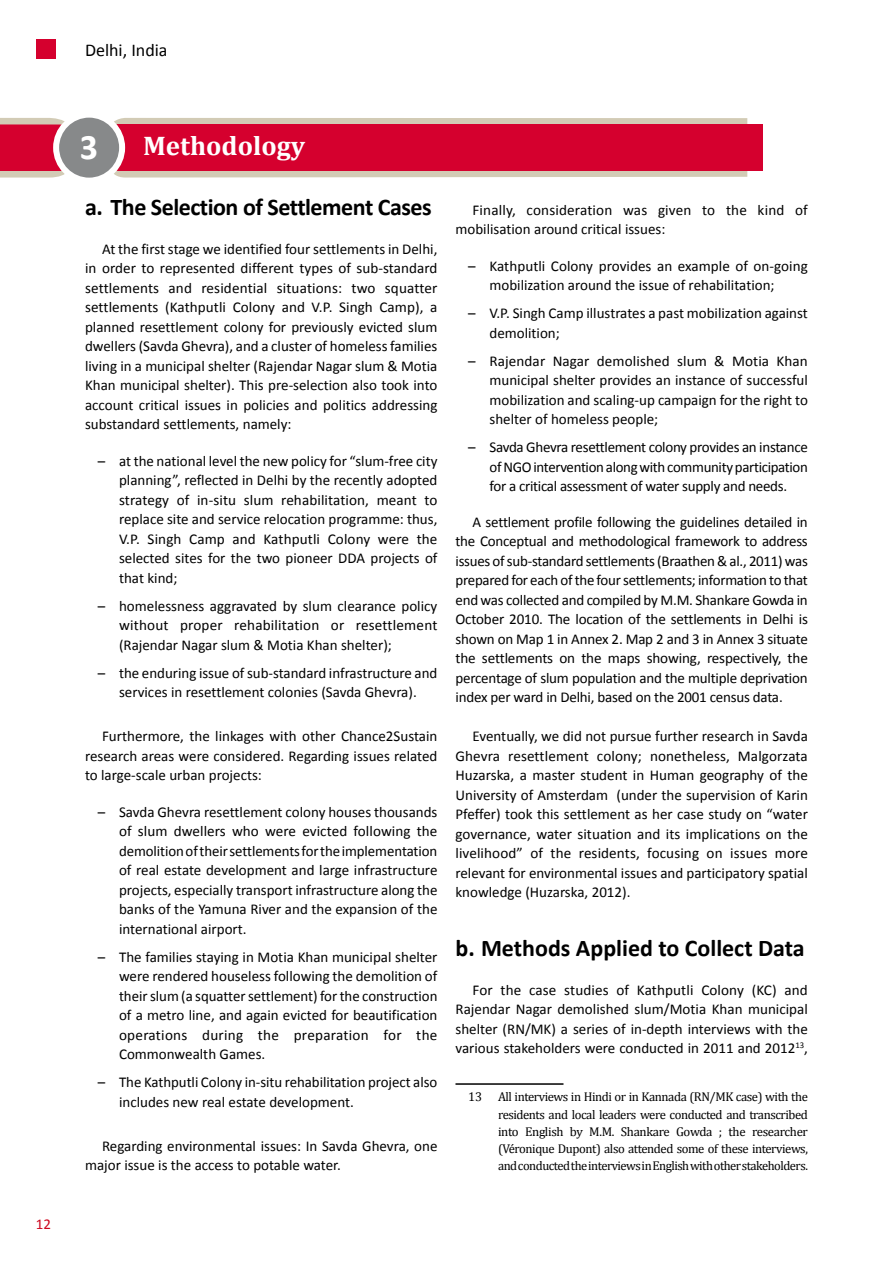
<style>
.page{position:relative;width:893px;height:1263px;background:#fff}
.page>*{position:absolute;margin:0;border:0;box-sizing:border-box;transform-origin:0 0}
.Kapitel_1Zeile__2__I{font:700 36px "Calibri";color:#fff}
.Kapitel_1Zeile__2__I-2{font:700 27px "Cambria";color:#fff}
.Überschrift_abc_Ch3{font:700 24px "Calibri";letter-spacing:-.02em;color:#000}
.Überschrift_abc_Ch3-2{font:700 24px "Calibri";color:#000}
.t1{font:18px "Calibri";color:#000}
.Liste{font:15px/19.5px "Calibri";color:#000;text-align:justify}
.t2{font:15px "Calibri";color:#cd071e}
.Fußnote{font:12.75px/17.2px "Cambria";letter-spacing:-.04em;color:#000;text-align:justify}
</style>
<div class="page">
<hr style="left:455px;top:1083px;width:108px;height:2px;background:#000">
<div style="left:36px;top:39px;width:20px;height:19px;background:#d5002e"></div>
<svg style="left:114px;top:118px;width:633px;height:60px;background:#d5ceba"></svg>
<div style="left:96px;top:124px;width:666px;height:47px;background:#d5002e"></div>
<svg style="left:0;top:118px;width:65px;height:60px;background:#d53653"></svg>
<div style="left:56px;top:115px;width:66px;height:66px;background:#87898a;border-radius:50%"></div>
<div style="left:53px;top:112px;width:72px;height:72px;border:6px solid #fff;border-radius:50%"></div>
<p class="t2" style="left:36px;top:1214px;width:17px">12</p>
<p class="t1" style="left:85px;top:38px;width:84px">Delhi, India</p>
<p class="Kapitel_1Zeile__2__I" style="left:80px;top:124px;width:20px">3</p>
<p class="Kapitel_1Zeile__2__I-2" style="left:143px;top:126px;width:164px">Methodology</p>
<p class="Überschrift_abc_Ch3" style="left:85px;top:191px;width:348px">a. The Selection of Settlement Cases</p>
<p class="Liste" style="left:85px;top:239px;width:354px;text-indent:17px">At the first stage we identified four settlements in Delhi, in order to represented different types of sub-standard settlements and residential situations: two squatter settlements (Kathputli Colony and V.P. Singh Camp), a planned resettlement colony for previously evicted slum dwellers (Savda Ghevra), and a cluster of homeless families living in a municipal shelter (Rajendar Nagar slum &amp; Motia Khan municipal shelter). This pre-selection also took into account critical issues in policies and politics addressing substandard settlements, namely:</p>
<p class="Liste" style="left:119px;top:451px;width:320px;text-indent:-21px">– at the national level the new policy for “slum-free city planning”, reflected in Delhi by the recently adopted strategy of in-situ slum rehabilitation, meant to replace site and service relocation programme: thus, V.P. Singh Camp and Kathputli Colony were the selected sites for the two pioneer DDA projects of that kind;</p>
<p class="Liste" style="left:119px;top:596px;width:320px;text-indent:-21px">– homelessness aggravated by slum clearance policy without proper rehabilitation or resettlement (Rajendar Nagar slum &amp; Motia Khan shelter);</p>
<p class="Liste" style="left:98px;top:663px;width:341px;text-align:center">– the enduring issue of sub-standard infrastructure and services in resettlement colonies (Savda Ghevra).</p>
<p class="Liste" style="left:85px;top:726px;width:354px;text-indent:17px">Furthermore, the linkages with other Chance2Sustain research areas were considered. Regarding issues related to large-scale urban projects:</p>
<p class="Liste" style="left:119px;top:802px;width:320px;text-indent:-21px">– Savda Ghevra resettlement colony houses thousands of slum dwellers who were evicted following the demolition of their settlements for the implementation of real estate development and large infrastructure projects, especially transport infrastructure along the banks of the Yamuna River and the expansion of the international airport.</p>
<p class="Liste" style="left:119px;top:947px;width:320px;text-indent:-21px">– The families staying in Motia Khan municipal shelter were rendered houseless following the demolition of their slum (a squatter settlement) for the construction of a metro line, and again evicted for beautification operations during the preparation for the Commonwealth Games.</p>
<p class="Liste" style="left:119px;top:1072px;width:320px;text-indent:-21px">– The Kathputli Colony in-situ rehabilitation project also includes new real estate development.</p>
<p class="Liste" style="left:85px;top:1136px;width:354px;text-indent:17px">Regarding environmental issues: In Savda Ghevra, one major issue is the access to potable water.</p>
<p class="Liste" style="left:455px;top:200px;width:354px;text-indent:17px">Finally, consideration was given to the kind of mobilisation around critical issues:</p>
<p class="Liste" style="left:489px;top:256px;width:320px;text-indent:-21px">– Kathputli Colony provides an example of on-going mobilization around the issue of rehabilitation;</p>
<p class="Liste" style="left:489px;top:303px;width:320px;text-indent:-21px">– V.P. Singh Camp illustrates a past mobilization against demolition;</p>
<p class="Liste" style="left:489px;top:351px;width:320px;text-indent:-21px">– Rajendar Nagar demolished slum &amp; Motia Khan municipal shelter provides an instance of successful mobilization and scaling-up campaign for the right to shelter of homeless people;</p>
<p class="Liste" style="left:489px;top:437px;width:320px;text-indent:-21px">– Savda Ghevra resettlement colony provides an instance of NGO intervention along with community participation for a critical assessment of water supply and needs.</p>
<p class="Liste" style="left:455px;top:512px;width:354px;text-indent:17px">A settlement profile following the guidelines detailed in the Conceptual and methodological framework to address issues of sub-standard settlements (Braathen &amp; al., 2011) was prepared for each of the four settlements; information to that end was collected and compiled by M.M. Shankare Gowda in October 2010. The location of the settlements in Delhi is shown on Map 1 in Annex 2. Map 2 and 3 in Annex 3 situate the settlements on the maps showing, respectively, the percentage of slum population and the multiple deprivation index per ward in Delhi, based on the 2001 census data.</p>
<p class="Liste" style="left:455px;top:726px;width:354px;text-indent:17px">Eventually, we did not pursue further research in Savda Ghevra resettlement colony; nonetheless, Malgorzata Huzarska, a master student in Human geography of the University of Amsterdam (under the supervision of Karin Pfeffer) took this settlement as her case study on “water governance, water situation and its implications on the livelihood” of the residents, focusing on issues more relevant for environmental issues and participatory spatial knowledge (Huzarska, 2012).</p>
<p class="Überschrift_abc_Ch3-2" style="left:455px;top:932px;width:351px">b. Methods Applied to Collect Data</p>
<p class="Liste" style="left:455px;top:980px;width:354px;text-indent:17px">For the case studies of Kathputli Colony (KC) and Rajendar Nagar demolished slum/Motia Khan municipal shelter (RN/MK) a series of in-depth interviews with the various stakeholders were conducted in 2011 and 2012<sup>13</sup>,</p>
<p class="Fußnote" style="left:498px;top:1088px;width:311px;text-indent:-30px">13 All interviews in Hindi or in Kannada (RN/MK case) with the residents and local leaders were conducted and transcribed into English by M.M. Shankare Gowda ; the researcher (Véronique Dupont) also attended some of these interviews, and conducted the interviews in English with other stakeholders.</p>
</div>
